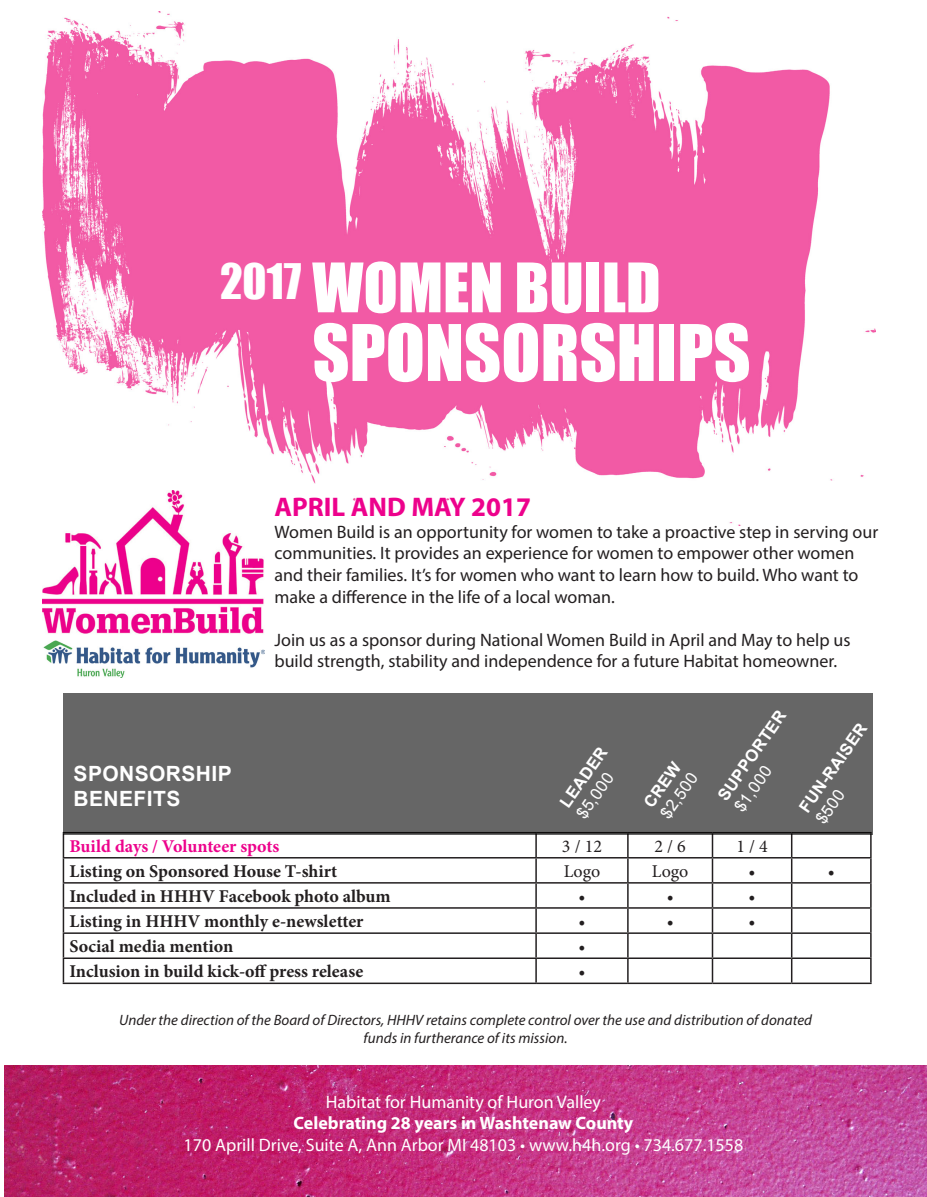
<style>
.page{position:relative;width:927px;height:1197px;background:#fff}
.page>*{position:absolute;margin:0;border:0;box-sizing:border-box;transform-origin:0 0}
.t1{font:72px "Impact";color:#fff}
.t2{font:63px "Impact";color:#fff}
.t3{font:45px "Impact";color:#fff}
.t4{font:700 27px "Myriad Pro";color:#ed028c}
.t5{font:700 21px "Arial";letter-spacing:.02em;color:#fff}
.t6{font:18px/21.6px "Myriad Pro";color:#231f20}
.t7{font:700 18px "Minion Pro";color:#231f20}
.t8{font:18px "Myriad Pro";color:#fff}
.t9{font:700 18px "Myriad Pro";color:#fff}
.t10{font:18px "Minion Pro";color:#231f20}
.t11{font:700 18px "Minion Pro";letter-spacing:-.005em;color:#ed028c}
.t12{font:700 16.5px "Arial";color:#fff}
.t13{font:16.5px "Arial";color:#fff}
.t14{font:italic 15px "Myriad Pro";color:#231f20}
</style>
<div class="page">
<img style="left:42px;top:11px;width:834px;height:515px">
<img style="left:4px;top:1066px;width:923px;height:131px">
<img style="left:42px;top:490px;width:222px;height:187px">
<hr style="left:535px;top:833px;width:2px;height:24px;background:#231f20">
<hr style="left:627px;top:833px;width:2px;height:24px;background:#231f20">
<hr style="left:870px;top:833px;width:2px;height:24px;background:#231f20">
<hr style="left:63px;top:857px;width:473px;height:2px;background:#231f20">
<hr style="left:536px;top:857px;width:92px;height:2px;background:#231f20">
<hr style="left:535px;top:859px;width:2px;height:23px;background:#231f20">
<hr style="left:628px;top:857px;width:85px;height:2px;background:#231f20">
<hr style="left:627px;top:859px;width:2px;height:23px;background:#231f20">
<hr style="left:712px;top:857px;width:80px;height:2px;background:#231f20">
<hr style="left:792px;top:857px;width:80px;height:2px;background:#231f20">
<hr style="left:870px;top:859px;width:2px;height:23px;background:#231f20">
<hr style="left:63px;top:882px;width:473px;height:2px;background:#231f20">
<hr style="left:536px;top:882px;width:92px;height:2px;background:#231f20">
<hr style="left:535px;top:884px;width:2px;height:23px;background:#231f20">
<hr style="left:628px;top:882px;width:85px;height:2px;background:#231f20">
<hr style="left:627px;top:884px;width:2px;height:23px;background:#231f20">
<hr style="left:712px;top:882px;width:80px;height:2px;background:#231f20">
<hr style="left:792px;top:882px;width:80px;height:2px;background:#231f20">
<hr style="left:870px;top:884px;width:2px;height:23px;background:#231f20">
<hr style="left:63px;top:907px;width:473px;height:2px;background:#231f20">
<hr style="left:536px;top:907px;width:92px;height:2px;background:#231f20">
<hr style="left:535px;top:909px;width:2px;height:23px;background:#231f20">
<hr style="left:628px;top:907px;width:85px;height:2px;background:#231f20">
<hr style="left:627px;top:909px;width:2px;height:23px;background:#231f20">
<hr style="left:712px;top:907px;width:80px;height:2px;background:#231f20">
<hr style="left:792px;top:907px;width:80px;height:2px;background:#231f20">
<hr style="left:870px;top:909px;width:2px;height:23px;background:#231f20">
<hr style="left:63px;top:932px;width:473px;height:2px;background:#231f20">
<hr style="left:536px;top:932px;width:92px;height:2px;background:#231f20">
<hr style="left:535px;top:934px;width:2px;height:23px;background:#231f20">
<hr style="left:628px;top:932px;width:85px;height:2px;background:#231f20">
<hr style="left:627px;top:934px;width:2px;height:23px;background:#231f20">
<hr style="left:712px;top:932px;width:80px;height:2px;background:#231f20">
<hr style="left:792px;top:932px;width:80px;height:2px;background:#231f20">
<hr style="left:870px;top:934px;width:2px;height:23px;background:#231f20">
<hr style="left:63px;top:957px;width:473px;height:2px;background:#231f20">
<svg style="left:63px;top:834px;width:1px;height:149px"></svg>
<hr style="left:536px;top:957px;width:92px;height:2px;background:#231f20">
<hr style="left:535px;top:959px;width:2px;height:24px;background:#231f20">
<hr style="left:628px;top:957px;width:85px;height:2px;background:#231f20">
<hr style="left:627px;top:959px;width:2px;height:24px;background:#231f20">
<hr style="left:712px;top:957px;width:80px;height:2px;background:#231f20">
<svg style="left:712px;top:834px;width:1px;height:149px"></svg>
<hr style="left:792px;top:957px;width:80px;height:2px;background:#231f20">
<svg style="left:791px;top:834px;width:1px;height:149px"></svg>
<hr style="left:870px;top:959px;width:2px;height:24px;background:#231f20">
<hr style="left:63px;top:983px;width:473px;height:1px;background:#231f20">
<hr style="left:536px;top:983px;width:92px;height:1px;background:#231f20">
<hr style="left:628px;top:983px;width:85px;height:1px;background:#231f20">
<hr style="left:712px;top:983px;width:80px;height:1px;background:#231f20">
<hr style="left:792px;top:983px;width:80px;height:1px;background:#231f20">
<div style="left:63px;top:693px;width:810px;height:141px;background:#666"></div>
<p class="t3" style="left:220px;top:246px;width:83px">2017</p>
<p class="t2" style="left:312px;top:239px;width:350px">WOMEN BUILD</p>
<p class="t1" style="left:312px;top:297px;width:440px">SPONSORSHIPS</p>
<p class="t5" style="left:74px;top:759px;width:160px">SPONSORSHIP</p>
<p class="t5" style="left:74px;top:784px;width:108px">BENEFITS</p>
<p class="t4" style="left:274px;top:489px;width:258px">APRIL AND MAY 2017</p>
<p class="t6" style="left:274px;top:521px;width:605px">Women Build is an opportunity for women to take a proactive step in serving our communities. It provides an experience for women to empower other women and their families. It’s for women who want to learn how to build. Who want to make a difference in the life of a local woman.</p>
<p class="t6" style="left:274px;top:629px;width:578px">Join us as a sponsor during National Women Build in April and May to help us build strength, stability and independence for a future Habitat homeowner.</p>
<p class="t12" style="left:554px;top:799px;width:71px;rotate:-55deg">LEADER</p>
<p class="t13" style="left:571px;top:810px;width:54px;rotate:-55deg">$5,000</p>
<p class="t12" style="left:638px;top:799px;width:53px;rotate:-55deg">CREW</p>
<p class="t13" style="left:655px;top:810px;width:54px;rotate:-55deg">$2,500</p>
<p class="t12" style="left:712px;top:792px;width:107px;rotate:-55deg">SUPPORTER</p>
<p class="t13" style="left:729px;top:804px;width:54px;rotate:-55deg">$1,000</p>
<p class="t12" style="left:794px;top:804px;width:106px;rotate:-55deg">FUN-RAISER</p>
<p class="t13" style="left:810px;top:816px;width:39px;rotate:-55deg">$500</p>
<p class="t11" style="left:69px;top:833px;width:212px">Build days / Volunteer spots</p>
<p class="t10" style="left:562px;top:834px;width:42px">3 / 12</p>
<p class="t10" style="left:654px;top:834px;width:33px">2 / 6</p>
<p class="t10" style="left:736px;top:834px;width:33px">1 / 4</p>
<p class="t7" style="left:69px;top:858px;width:269px">Listing on Sponsored House T-shirt</p>
<p class="t10" style="left:564px;top:859px;width:38px">Logo</p>
<p class="t10" style="left:652px;top:859px;width:38px">Logo</p>
<p class="t10" style="left:749px;top:859px;width:9px">•</p>
<p class="t10" style="left:828px;top:859px;width:9px">•</p>
<p class="t7" style="left:69px;top:884px;width:323px">Included in HHHV Facebook photo album</p>
<p class="t10" style="left:578px;top:884px;width:9px">•</p>
<p class="t10" style="left:667px;top:884px;width:9px">•</p>
<p class="t10" style="left:749px;top:884px;width:9px">•</p>
<p class="t7" style="left:69px;top:909px;width:295px">Listing in HHHV monthly e-newsletter</p>
<p class="t10" style="left:578px;top:909px;width:9px">•</p>
<p class="t10" style="left:667px;top:909px;width:9px">•</p>
<p class="t10" style="left:749px;top:909px;width:9px">•</p>
<p class="t7" style="left:69px;top:934px;width:165px">Social media mention</p>
<p class="t10" style="left:578px;top:934px;width:9px">•</p>
<p class="t7" style="left:69px;top:959px;width:295px">Inclusion in build kick-off press release</p>
<p class="t10" style="left:578px;top:960px;width:9px">•</p>
<p class="t14" style="left:119px;top:1010px;width:694px">Under the direction of the Board of Directors, HHHV retains complete control over the use and distribution of donated</p>
<p class="t14" style="left:364px;top:1028px;width:205px">funds in furtherance of its mission.</p>
<p class="t8" style="left:326px;top:1091px;width:277px">Habitat for Humanity of Huron Valley</p>
<p class="t9" style="left:294px;top:1112px;width:341px">Celebrating 28 years in Washtenaw County</p>
<p class="t8" style="left:184px;top:1134px;width:561px">170 Aprill Drive, Suite A, Ann Arbor MI 48103 • www.h4h.org • 734.677.1558</p>
</div>
